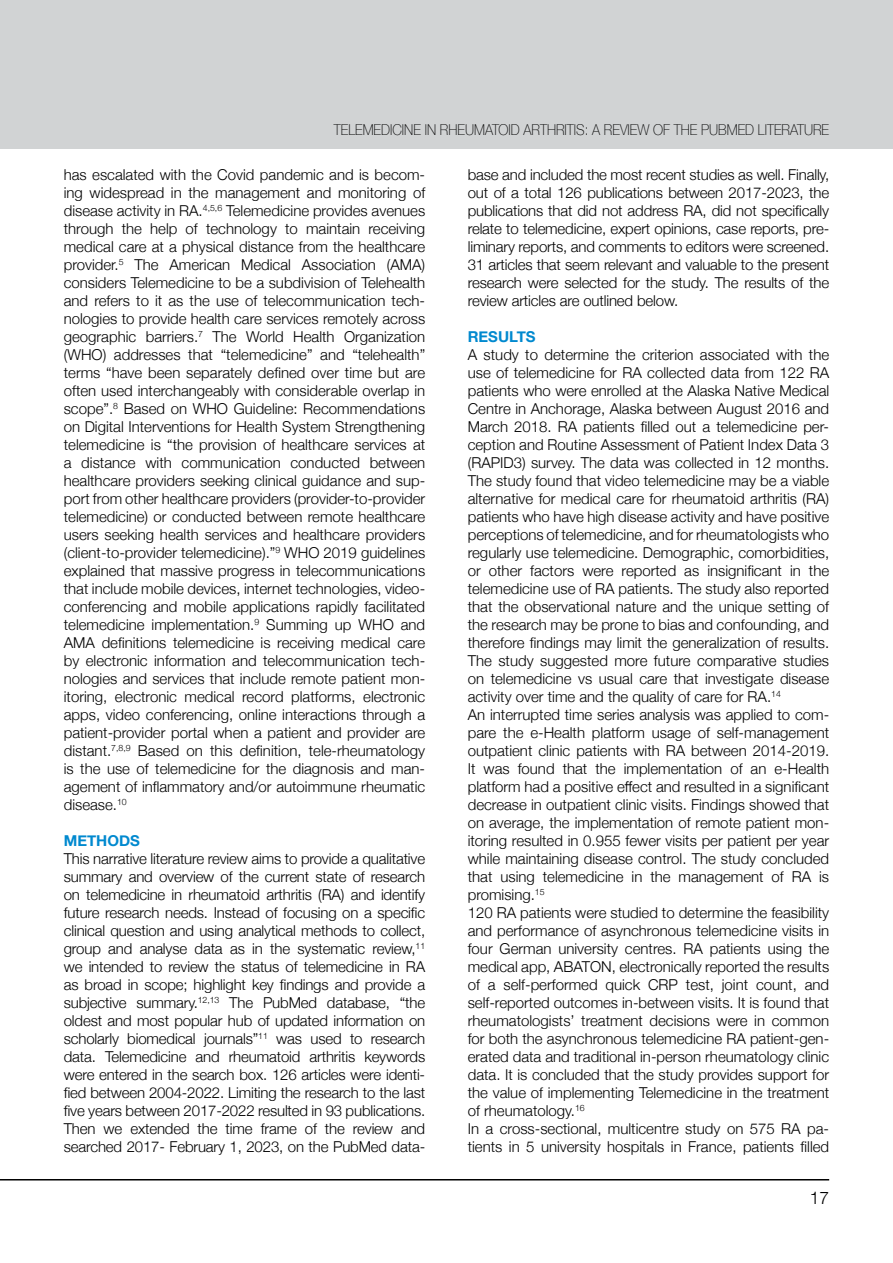
<style>
.page{position:relative;width:893px;height:1263px;background:#fff}
.page>*{position:absolute;margin:0;border:0;box-sizing:border-box;transform-origin:0 0}
.t1{font:300 17.4px "Helvetica Neue";color:#000}
.t2{font:300 15px/18px "Helvetica Neue";color:#000;text-align:justify}
.t3{font:100 15px "Helvetica Neue";color:#000;scale:.9 1}
.t4{font:700 15px "Helvetica Neue";color:#0089cf}
</style>
<div class="page">
<hr style="left:0;top:1179px;width:829px;height:1px;background:#000">
<div style="left:0;top:0;width:893px;height:149px;background:#d1d3d4"></div>
<p class="t3" style="left:334px;top:119px;width:552px">TELEMEDICINE IN RHEUMATOID ARTHRITIS: A REVIEW OF THE PUBMED LITERATURE</p>
<p class="t2" style="left:64px;top:165px;width:363px">has escalated with the Covid pandemic and is becom&shy;ing widespread in the management and monitoring of disease activity in RA.<sup>4,5,6</sup> Telemedicine provides avenues through the help of technology to maintain receiving medical care at a physical distance from the healthcare provider.<sup>5</sup> The American Medical Association (AMA) considers Telemedicine to be a subdivision of Telehealth and refers to it as the use of telecommunication tech&shy;nologies to provide health care services remotely across geographic barriers.<sup>7</sup> The World Health Organization (WHO) addresses that “telemedicine” and “telehealth” terms “have been separately defined over time but are often used interchangeably with considerable overlap in scope”.<sup>8</sup> Based on WHO Guideline: Recommendations on Digital Interventions for Health System Strengthening telemedicine is “the provision of healthcare services at a distance with communication conducted between healthcare providers seeking clinical guidance and sup&shy;port from other healthcare providers (provider-to-provider telemedicine) or conducted between remote healthcare users seeking health services and healthcare providers (client-to-provider telemedicine).”<sup>9</sup> WHO 2019 guidelines explained that massive progress in telecommunications that include mobile devices, internet technologies, video&shy;conferencing and mobile applications rapidly facilitated telemedicine implementation.<sup>9</sup> Summing up WHO and AMA definitions telemedicine is receiving medical care by electronic information and telecommunication tech&shy;nologies and services that include remote patient mon&shy;itoring, electronic medical record platforms, electronic apps, video conferencing, online interactions through a patient-provider portal when a patient and provider are distant.<sup>7,8,9</sup> Based on this definition, tele-rheumatology is the use of telemedicine for the diagnosis and man&shy;agement of inflammatory and/or autoimmune rheumatic disease.<sup>10</sup></p>
<p class="t4" style="left:64px;top:829px;width:78px">METHODS</p>
<p class="t2" style="left:64px;top:849px;width:363px">This narrative literature review aims to provide a qualitative summary and overview of the current state of research on telemedicine in rheumatoid arthritis (RA) and identify future research needs. Instead of focusing on a specific clinical question and using analytical methods to collect, group and analyse data as in the systematic review,<sup>11 </sup>we intended to review the status of telemedicine in RA as broad in scope; highlight key findings and provide a subjective summary.<sup>12,13</sup> The PubMed database, “the oldest and most popular hub of updated information on scholarly biomedical journals”<sup>11</sup> was used to research data. Telemedicine and rheumatoid arthritis keywords were entered in the search box. 126 articles were identi&shy;fied between 2004-2022. Limiting the research to the last five years between 2017-2022 resulted in 93 publications.<br>Then we extended the time frame of the review and searched 2017- February 1, 2023, on the PubMed data-</p>
<p class="t2" style="left:468px;top:165px;width:363px">base and included the most recent studies as well. Finally, out of a total 126 publications between 2017-2023, the publications that did not address RA, did not specifically relate to telemedicine, expert opinions, case reports, pre&shy;liminary reports, and comments to editors were screened.<br>31 articles that seem relevant and valuable to the present research were selected for the study. The results of the review articles are outlined below.</p>
<p class="t4" style="left:468px;top:325px;width:69px">RESULTS</p>
<p class="t2" style="left:468px;top:345px;width:363px;text-align:left">A study to determine the criterion associated with the use of telemedicine for RA collected data from 122 RA patients who were enrolled at the Alaska Native Medical Centre in Anchorage, Alaska between August 2016 and March 2018. RA patients filled out a telemedicine per&shy;ception and Routine Assessment of Patient Index Data 3 (RAPID3) survey. The data was collected in 12 months.<br>The study found that video telemedicine may be a viable alternative for medical care for rheumatoid arthritis (RA) patients who have high disease activity and have positive perceptions of telemedicine, and for rheumatologists who regularly use telemedicine. Demographic, comorbidities, or other factors were reported as insignificant in the telemedicine use of RA patients. The study also reported that the observational nature and the unique setting of the research may be prone to bias and confounding, and therefore findings may limit the generalization of results.<br>The study suggested more future comparative studies on telemedicine vs usual care that investigate disease activity over time and the quality of care for RA.<sup>14<br></sup>An interrupted time series analysis was applied to com&shy;pare the e-Health platform usage of self-management outpatient clinic patients with RA between 2014-2019.<br>It was found that the implementation of an e-Health platform had a positive effect and resulted in a significant decrease in outpatient clinic visits. Findings showed that on average, the implementation of remote patient mon&shy;itoring resulted in 0.955 fewer visits per patient per year while maintaining disease control. The study concluded that using telemedicine in the management of RA is promising.<sup>15<br></sup>120 RA patients were studied to determine the feasibility and performance of asynchronous telemedicine visits in four German university centres. RA patients using the medical app, ABATON, electronically reported the results of a self-performed quick CRP test, joint count, and self-reported outcomes in-between visits. It is found that rheumatologists’ treatment decisions were in common for both the asynchronous telemedicine RA patient-gen&shy;erated data and traditional in-person rheumatology clinic data. It is concluded that the study provides support for the value of implementing Telemedicine in the treatment of rheumatology.<sup>16<br></sup>In a cross-sectional, multicentre study on 575 RA pa&shy;tients in 5 university hospitals in France, patients filled</p>
<p class="t1" style="left:810px;top:1184px;width:21px">17</p>
</div>
